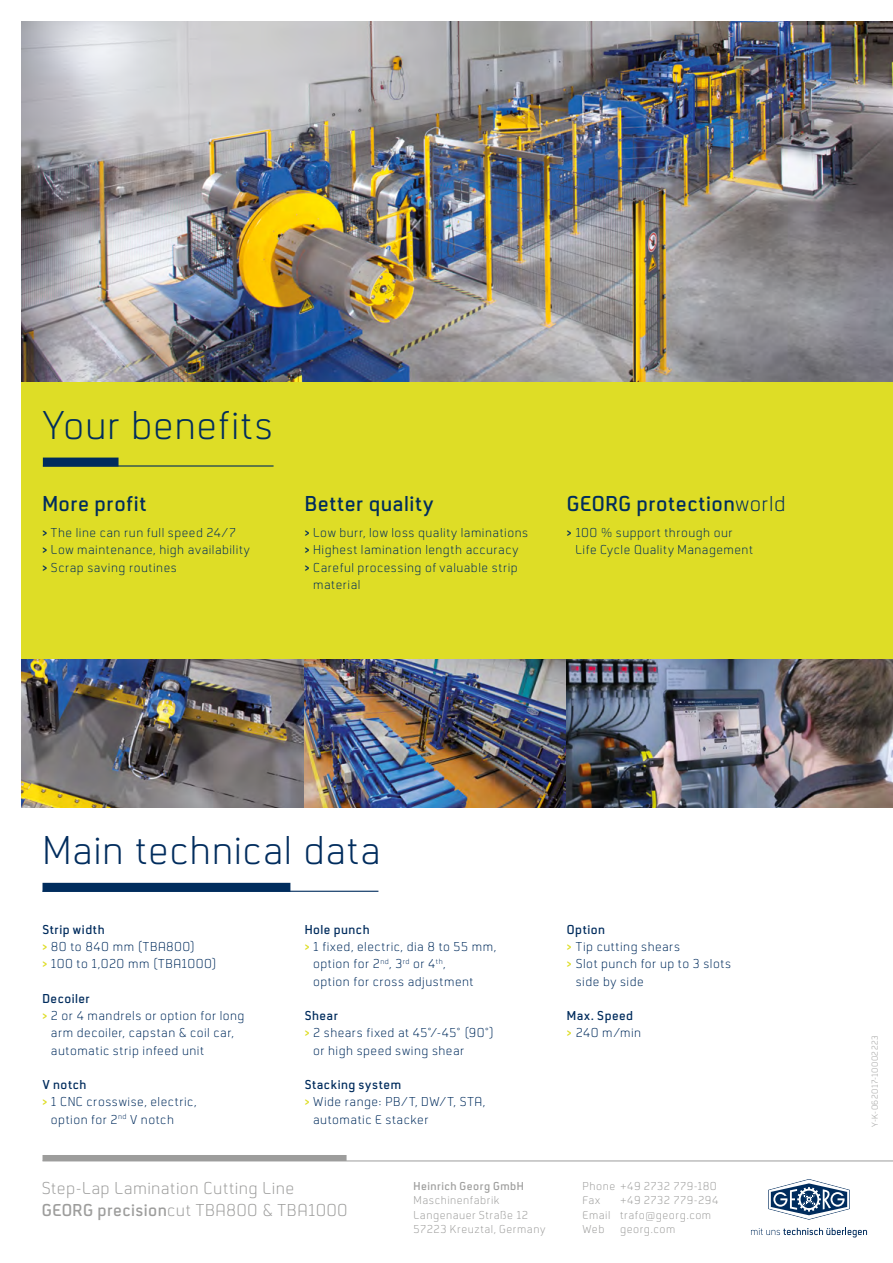
<style>
.page{position:relative;width:893px;height:1263px;background:#fff}
.page>*{position:absolute;margin:0;border:0;box-sizing:border-box;transform-origin:0 0}
.t1{font:300 42px "Neustadt";letter-spacing:.015em;color:#002c5d}
.t2{font:600 22.5px "Neustadt";letter-spacing:.025em;color:#002c5d}
.t3{font:300 18px/21.6px "Neustadt";letter-spacing:.02em;color:#9d9d9c}
.t4{font:300 13.5px/17.2px "Neustadt";letter-spacing:.035em;color:#002c5d}
.t5{font:600 13.5px/17.2px "Neustadt";letter-spacing:.035em;color:#002c5d}
.t6{font:300 12px/14.4px "Neustadt";letter-spacing:.04em;color:#9d9d9c}
.t7{font:600 12px "Neustadt";letter-spacing:.04em;color:#9d9d9c}
.t8{font:300 9px "Neustadt";letter-spacing:.045em;color:#9d9d9c}
.s1{font-weight:600}
.s2{font-weight:300}
.s3{font-weight:600;color:#dedd26}
.s4{color:#dedd26}
</style>
<div class="page">
<img style="left:21px;top:21px;width:872px;height:362px">
<div style="left:21px;top:383px;width:872px;height:276px;background:#dedd26"></div>
<img style="left:21px;top:659px;width:872px;height:149px">
<div style="left:43px;top:458px;width:76px;height:9px;background:#002c5d"></div>
<hr style="left:43px;top:465px;width:231px;height:2px;background:#002c5d">
<div style="left:43px;top:883px;width:247px;height:9px;background:#002c5d"></div>
<hr style="left:43px;top:891px;width:335px;height:1px;background:#002c5d">
<hr style="left:43px;top:1160px;width:850px;height:1px;background:#9d9d9c">
<svg style="left:751px;top:1228px;width:116px;height:9px"></svg>
<svg style="left:768px;top:1179px;width:82px;height:41px"></svg>
<div style="left:43px;top:1155px;width:304px;height:6px;background:#9d9d9c"></div>
<h1 class="t1" style="left:43px;top:404px;width:232px">Your benefits</h1>
<h2 class="t2" style="left:43px;top:492px;width:105px">More profit</h2>
<p class="t4" style="left:43px;top:524px;width:209px"><span class="s1">&gt;</span> The line can run full speed 24/7<br><span class="s1">&gt;</span> Low maintenance, high availability <span class="s1">&gt;</span> Scrap saving routines</p>
<h2 class="t2" style="left:305px;top:492px;width:130px">Better quality</h2>
<p class="t4" style="left:305px;top:524px;width:225px"><span class="s1">&gt;</span> Low burr, low loss quality laminations</p>
<p class="t4" style="left:305px;top:541px;width:215px"><span class="s1">&gt;</span> Highest lamination length accuracy</p>
<p class="t4" style="left:305px;top:559px;width:215px"><span class="s1">&gt;</span> Careful processing of valuable strip</p>
<p class="t4" style="left:313px;top:576px;width:49px">material</p>
<h2 class="t2" style="left:567px;top:492px;width:220px">GEORG protection<span class="s2">world</span></h2>
<p class="t4" style="left:575px;top:524px;width:179px;text-indent:-8px"><span class="s1">&gt;</span> 100 % support through our<br>Life Cycle Quality Management</p>
<h1 class="t1" style="left:43px;top:829px;width:340px">Main technical data</h1>
<p class="t4" style="left:43px;top:921px;width:176px"><span class="s1">Strip width<br></span><span class="s3">&gt;</span> 80 to 840 mm (TBA800)<br><span class="s3">&gt;</span> 100 to 1,020 mm (TBA1000)</p>
<p class="t5" style="left:43px;top:990px;width:49px">Decoiler</p>
<p class="t4" style="left:43px;top:1007px;width:203px"><span class="s3">&gt;</span> 2 or 4 mandrels or option for long</p>
<p class="t4" style="left:51px;top:1025px;width:184px">arm decoiler, capstan &amp; coil car,</p>
<p class="t4" style="left:51px;top:1042px;width:155px">automatic strip infeed unit</p>
<p class="t5" style="left:43px;top:1076px;width:45px">V notch</p>
<p class="t4" style="left:43px;top:1094px;width:156px"><span class="s3">&gt;</span> 1 CNC crosswise, electric,</p>
<p class="t4" style="left:51px;top:1111px;width:125px">option for 2<sup>nd</sup> V notch</p>
<p class="t5" style="left:305px;top:921px;width:66px">Hole punch</p>
<p class="t4" style="left:305px;top:938px;width:193px"><span class="s3">&gt;</span> 1 fixed, electric, dia 8 to 55 mm,</p>
<p class="t4" style="left:313px;top:955px;width:134px">option for 2<sup>nd</sup>, 3<sup>rd</sup> or 4<sup>th</sup>,</p>
<p class="t4" style="left:313px;top:973px;width:162px">option for cross adjustment</p>
<p class="t5" style="left:305px;top:1007px;width:35px">Shear</p>
<p class="t4" style="left:305px;top:1024px;width:190px"><span class="s3">&gt;</span> 2 shears fixed at 45°/-45° (90°)</p>
<p class="t4" style="left:313px;top:1042px;width:153px">or high speed swing shear</p>
<p class="t5" style="left:305px;top:1076px;width:98px">Stacking system</p>
<p class="t4" style="left:305px;top:1094px;width:182px"><span class="s3">&gt;</span> Wide range: PB/T, DW/T, STA,</p>
<p class="t4" style="left:313px;top:1111px;width:117px">automatic E stacker</p>
<h3 class="t3" style="left:42px;top:1178px;width:307px">Step-Lap Lamination Cutting Line<br><span class="s1">GEORG precision</span>cut TBA800 &amp; TBA1000</h3>
<p class="t7" style="left:414px;top:1180px;width:112px">Heinrich Georg GmbH</p>
<p class="t6" style="left:414px;top:1193px;width:133px">Maschinenfabrik<br>Langenauer Straße 12<br>57223 Kreuztal, Germany</p>
<p class="t5" style="left:567px;top:921px;width:40px">Option</p>
<p class="t4" style="left:567px;top:938px;width:115px"><span class="s3">&gt;</span> Tip cutting shears</p>
<p class="t4" style="left:567px;top:956px;width:166px"><span class="s3">&gt;</span> Slot punch for up to 3 slots</p>
<p class="t4" style="left:576px;top:973px;width:69px">side by side</p>
<p class="t5" style="left:567px;top:1007px;width:76px">Max. Speed <span class="s4">&gt;</span> <span class="s2">240 m/min</span></p>
<p class="t6" style="left:583px;top:1179px;width:136px">Phone +49 2732 779-180<br>Fax</p>
<p class="t6" style="left:583px;top:1193px;width:137px;text-indent:38px">+49 2732 779-294<br>Email trafo@georg.com<br>Web</p>
<p class="t6" style="left:620px;top:1222px;width:57px">georg.com</p>
<p class="t8" style="left:870px;top:1127px;width:93px;rotate:-90deg">Y-K-062017-10002223</p>
</div>
